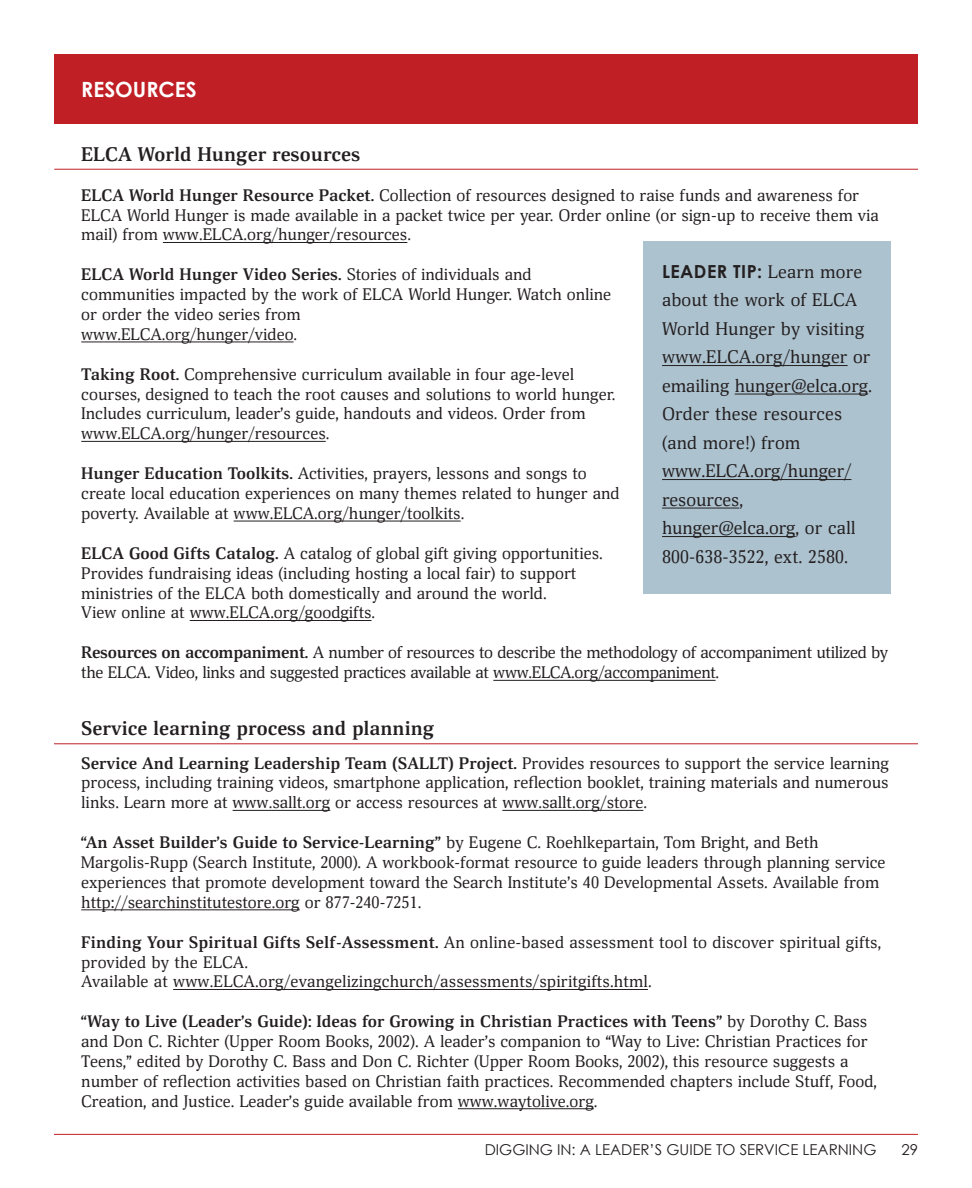
<style>
.page{position:relative;width:972px;height:1188px;background:#fff}
.page>*{position:absolute;margin:0;border:0;box-sizing:border-box;transform-origin:0 0}
.Headers{font:700 21px "Century Gothic";color:#fff}
.Table_of_Contents{font:700 19.5px "Deca Serif";color:#231f20}
.t1{font:18px/28.5px "Deca Serif";letter-spacing:.01em;color:#231f20}
.t2{font:16.5px/19.8px "Deca Serif";color:#231f20}
.t3{font:16.5px/19.8px "Deca Serif";letter-spacing:-.02em;color:#231f20}
.t4{font:15px "Century Gothic";color:#231f20}
.s1{font-weight:700}
.s2{font-family:"Century Gothic";font-weight:700}
</style>
<div class="page">
<hr style="left:54px;top:1134px;width:864px;height:1px;background:#c02025">
<div style="left:54px;top:54px;width:864px;height:69px;background:#c02025"></div>
<hr style="left:163px;top:242px;width:244px;height:1px;background:#231f20">
<hr style="left:81px;top:342px;width:213px;height:1px;background:#231f20">
<hr style="left:81px;top:441px;width:245px;height:1px;background:#231f20">
<hr style="left:234px;top:521px;width:227px;height:1px;background:#231f20">
<hr style="left:190px;top:620px;width:182px;height:1px;background:#231f20">
<hr style="left:493px;top:680px;width:223px;height:1px;background:#231f20">
<hr style="left:233px;top:810px;width:97px;height:1px;background:#231f20">
<hr style="left:502px;top:810px;width:141px;height:1px;background:#231f20">
<hr style="left:81px;top:910px;width:219px;height:1px;background:#231f20">
<hr style="left:173px;top:989px;width:475px;height:1px;background:#231f20">
<hr style="left:458px;top:1108px;width:136px;height:1px;background:#231f20">
<div style="left:643px;top:241px;width:248px;height:353px;background:#adc2cf"></div>
<hr style="left:662px;top:365px;width:186px;height:1px;background:#231f20">
<hr style="left:735px;top:394px;width:133px;height:1px;background:#231f20">
<hr style="left:662px;top:479px;width:189px;height:1px;background:#231f20">
<hr style="left:662px;top:508px;width:77px;height:1px;background:#231f20">
<hr style="left:662px;top:536px;width:134px;height:1px;background:#231f20">
<hr style="left:54px;top:169px;width:864px;height:1px;background:#c02025">
<hr style="left:54px;top:743px;width:864px;height:1px;background:#c02025">
<p class="Headers" style="left:81px;top:73px;width:117px">RESOURCES</p>
<p class="Table_of_Contents" style="left:81px;top:143px;width:281px">ELCA World Hunger resources</p>
<p class="t2" style="left:81px;top:186px;width:799px"><span class="s1">ELCA World Hunger Resource Packet.</span> Collection of resources designed to raise funds and awareness for<br>ELCA World Hunger is made available in a packet twice per year. Order online (or sign-up to receive them via mail) from www.ELCA.org/hunger/resources.</p>
<p class="t2" style="left:81px;top:265px;width:531px"><span class="s1">ELCA World Hunger Video Series.</span> Stories of individuals and communities impacted by the work of ELCA World Hunger. Watch online or order the video series from<br>www.ELCA.org/hunger/video.</p>
<p class="t2" style="left:81px;top:365px;width:536px"><span class="s1">Taking Root.</span> Comprehensive curriculum available in four age-level courses, designed to teach the root causes and solutions to world hunger.<br>Includes curriculum, leader’s guide, handouts and videos. Order from www.ELCA.org/hunger/resources.</p>
<p class="t2" style="left:81px;top:464px;width:540px"><span class="s1">Hunger Education Toolkits.</span> Activities, prayers, lessons and songs to create local education experiences on many themes related to hunger and poverty. Available at www.ELCA.org/hunger/toolkits.</p>
<p class="t2" style="left:81px;top:544px;width:523px"><span class="s1">ELCA Good Gifts Catalog.</span> A catalog of global gift giving opportunities.<br>Provides fundraising ideas (including hosting a local fair) to support ministries of the ELCA both domestically and around the world.<br>View online at www.ELCA.org/goodgifts.</p>
<p class="t3" style="left:81px;top:643px;width:809px"><span class="s1">Resources on accompaniment.</span> A number of resources to describe the methodology of accompaniment utilized by the ELCA. Video, links and suggested practices available at www.ELCA.org/accompaniment.</p>
<p class="Table_of_Contents" style="left:81px;top:717px;width:355px">Service learning process and planning</p>
<p class="t2" style="left:81px;top:754px;width:809px;text-align:justify"><span class="s1">Service And Learning Leadership Team (SALLT) Project.</span> Provides resources to support the service learning process, including training videos, smartphone application, reflection booklet, training materials and numerous links. Learn more at www.sallt.org or access resources at www.sallt.org/store.</p>
<p class="t2" style="left:81px;top:833px;width:806px"><span class="s1">“An Asset Builder’s Guide to Service-Learning”</span> by Eugene C. Roehlkepartain, Tom Bright, and Beth Margolis-Rupp (Search Institute, 2000). A workbook-format resource to guide leaders through planning service experiences that promote development toward the Search Institute’s 40 Developmental Assets. Available from http://searchinstitutestore.org or 877-240-7251.</p>
<p class="t2" style="left:81px;top:933px;width:801px"><span class="s1">Finding Your Spiritual Gifts Self-Assessment.</span> An online-based assessment tool to discover spiritual gifts, provided by the ELCA.<br>Available at www.ELCA.org/evangelizingchurch/assessments/spiritgifts.html.</p>
<p class="t2" style="left:81px;top:1012px;width:797px"><span class="s1">“Way to Live (Leader’s Guide): Ideas for Growing in Christian Practices with Teens”</span> by Dorothy C. Bass and Don C. Richter (Upper Room Books, 2002). A leader’s companion to “Way to Live: Christian Practices for Teens,” edited by Dorothy C. Bass and Don C. Richter (Upper Room Books, 2002), this resource suggests a number of reflection activities based on Christian faith practices. Recommended chapters include Stuff, Food, Creation, and Justice. Leader’s guide available from www.waytolive.org.</p>
<p class="t1" style="left:662px;top:258px;width:212px"><span class="s2">LEADER TIP:</span> Learn more about the work of ELCA<br>World Hunger by visiting www.ELCA.org/hunger or emailing hunger@elca.org.<br>Order these resources (and more!) from www.ELCA.org/hunger/ resources, hunger@elca.org, or call<br>800-638-3522, ext. 2580.</p>
<p class="t4" style="left:485px;top:1139px;width:393px">DIGGING IN: A LEADER’S GUIDE TO SERVICE LEARNING</p>
<p class="t4" style="left:901px;top:1139px;width:18px">29</p>
</div>
